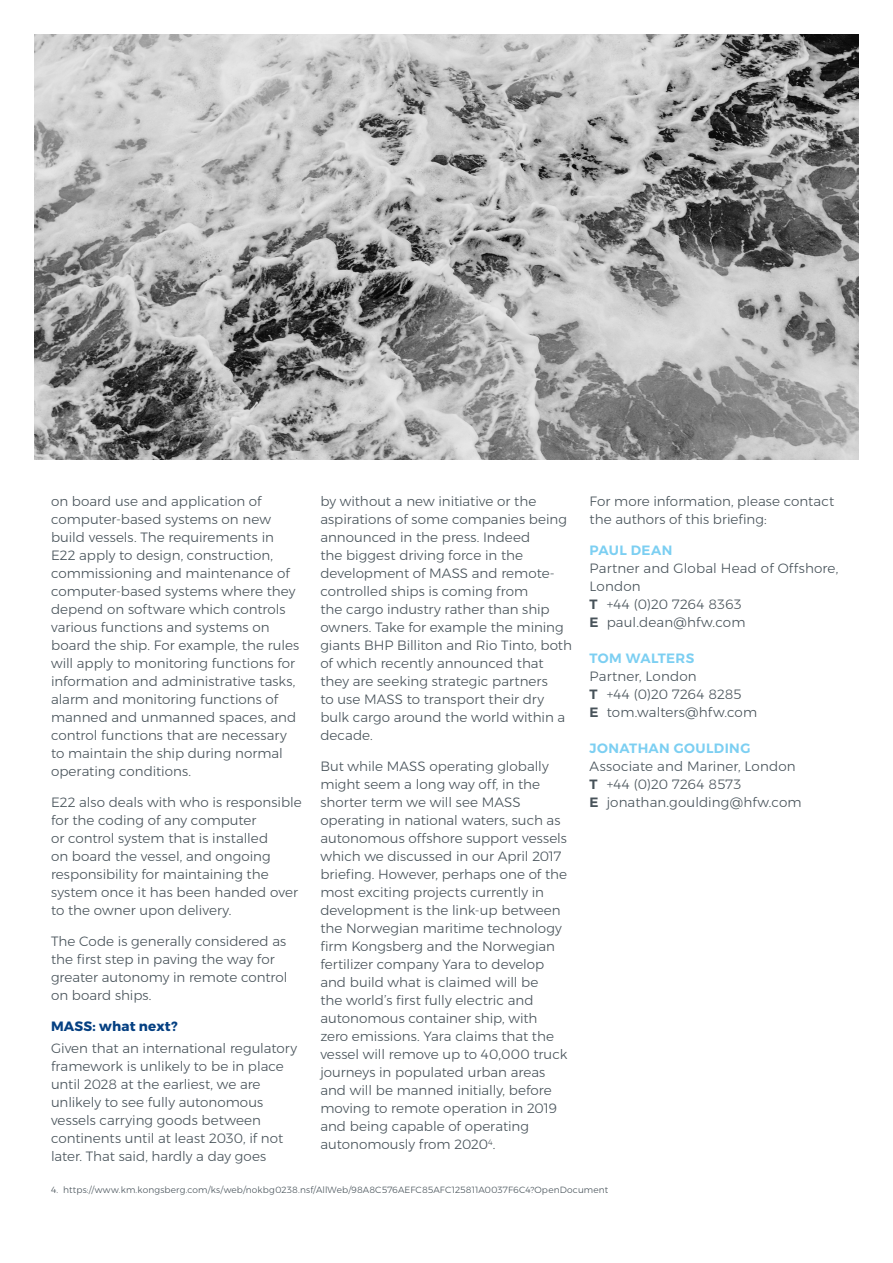
<style>
.page{position:relative;width:893px;height:1263px;background:#fff}
.page>*{position:absolute;margin:0;border:0;box-sizing:border-box;transform-origin:0 0}
.t1{font:300 13.5px/18px "Montserrat";color:#475259}
.t2{font:600 13.5px "Montserrat";letter-spacing:.025em;color:#7ccff2}
.t3{font:700 13.5px "Montserrat";letter-spacing:.015em;color:#054082}
.t4{font:300 9px "Montserrat";letter-spacing:.015em;color:#475259}
.s1{font-weight:600}
</style>
<div class="page">
<img style="left:34px;top:34px;width:825px;height:425px">
<p class="t1" style="left:51px;top:492px;width:250px">on board use and application of computer-based systems on new build vessels. The requirements in E22 apply to design, construction, commissioning and maintenance of computer-based systems where they depend on software which controls various functions and systems on board the ship. For example, the rules will apply to monitoring functions for information and administrative tasks, alarm and monitoring functions of manned and unmanned spaces, and control functions that are necessary to maintain the ship during normal operating conditions.</p>
<p class="t1" style="left:51px;top:793px;width:252px">E22 also deals with who is responsible for the coding of any computer<br>or control system that is installed<br>on board the vessel, and ongoing responsibility for maintaining the system once it has been handed over to the owner upon delivery.</p>
<p class="t1" style="left:51px;top:932px;width:238px">The Code is generally considered as the first step in paving the way for greater autonomy in remote control on board ships.</p>
<p class="t3" style="left:51px;top:1015px;width:128px">MASS: what next?</p>
<p class="t1" style="left:51px;top:1039px;width:248px">Given that an international regulatory framework is unlikely to be in place until 2028 at the earliest, we are unlikely to see fully autonomous vessels carrying goods between continents until at least 2030, if not later. That said, hardly a day goes</p>
<p class="t1" style="left:320px;top:492px;width:253px">by without a new initiative or the aspirations of some companies being announced in the press. Indeed<br>the biggest driving force in the development of MASS and remote&shy;controlled ships is coming from<br>the cargo industry rather than ship owners. Take for example the mining giants BHP Billiton and Rio Tinto, both of which recently announced that they are seeking strategic partners<br>to use MASS to transport their dry bulk cargo around the world within a decade.</p>
<p class="t1" style="left:320px;top:757px;width:249px">But while MASS operating globally might seem a long way off, in the shorter term we will see MASS operating in national waters, such as autonomous offshore support vessels which we discussed in our April 2017 briefing. However, perhaps one of the most exciting projects currently in development is the link-up between the Norwegian maritime technology firm Kongsberg and the Norwegian fertilizer company Yara to develop and build what is claimed will be<br>the world’s first fully electric and autonomous container ship, with zero emissions. Yara claims that the vessel will remove up to 40,000 truck journeys in populated urban areas and will be manned initially, before moving to remote operation in 2019 and being capable of operating autonomously from 2020<sup>4</sup>.</p>
<p class="t1" style="left:590px;top:492px;width:246px">For more information, please contact the authors of this briefing:</p>
<p class="t2" style="left:590px;top:540px;width:84px">PAUL DEAN</p>
<p class="t1" style="left:590px;top:559px;width:250px">Partner and Global Head of Offshore,<br>London<br><span class="s1">T</span> +44 (0)20 7264 8363<br><span class="s1">E</span> paul.dean@hfw.com</p>
<p class="t2" style="left:590px;top:648px;width:106px">TOM WALTERS</p>
<p class="t1" style="left:590px;top:667px;width:169px">Partner, London<br><span class="s1">T</span> +44 (0)20 7264 8285<br><span class="s1">E</span> tom.walters@hfw.com</p>
<p class="t2" style="left:590px;top:738px;width:162px">JONATHAN GOULDING</p>
<p class="t1" style="left:590px;top:757px;width:214px">Associate and Mariner, London<br><span class="s1">T</span> +44 (0)20 7264 8573<br><span class="s1">E</span> jonathan.goulding@hfw.com</p>
<p class="t4" style="left:51px;top:1183px;width:559px">4. https://www.km.kongsberg.com/ks/web/nokbg0238.nsf/AllWeb/98A8C576AEFC85AFC125811A0037F6C4?OpenDocument</p>
</div>
